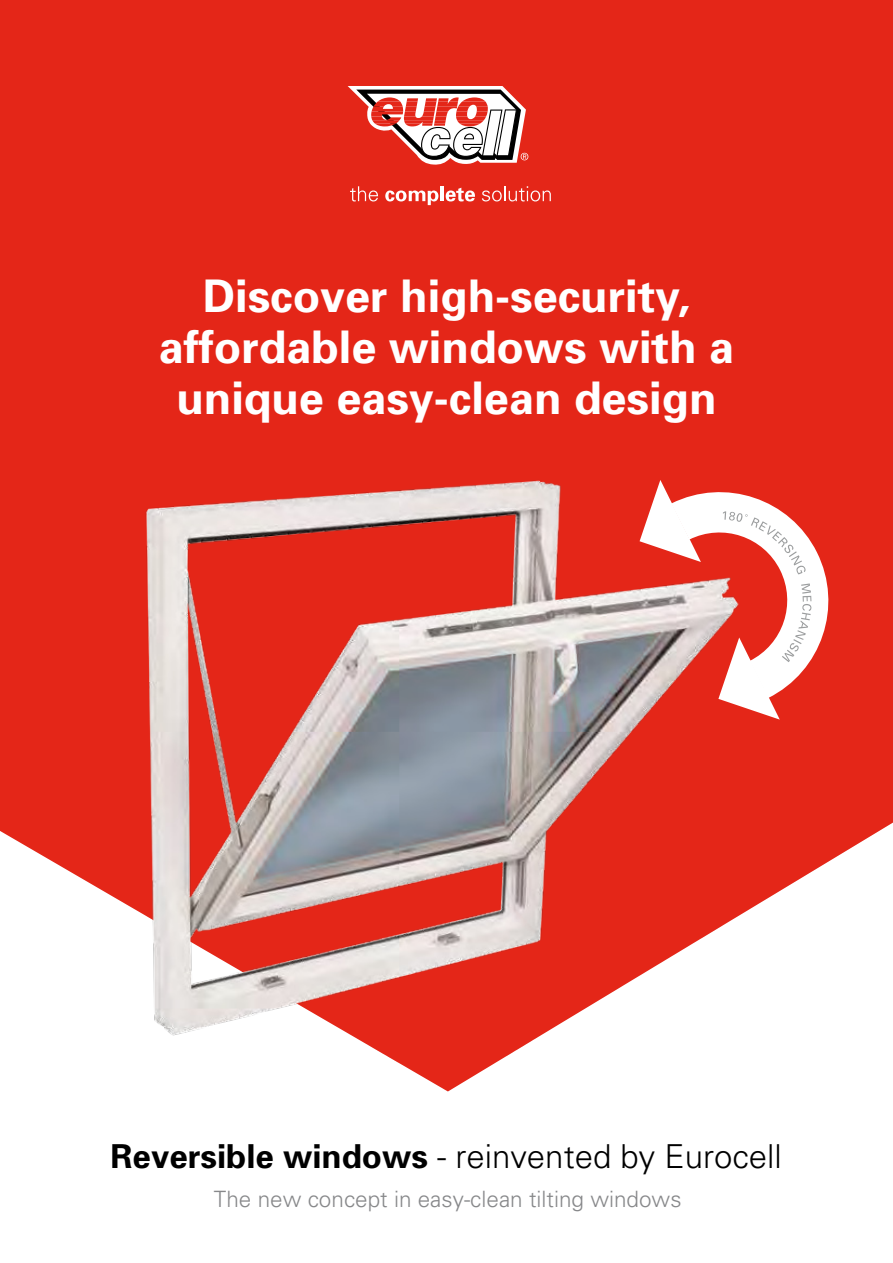
<style>
.page{position:relative;width:893px;height:1263px;background:#fff}
.page>*{position:absolute;margin:0;border:0;box-sizing:border-box;transform-origin:0 0}
.t1{font:700 45px/51px "Univers";color:#fff;text-align:center}
.t2{font:300 33px "Univers";color:#000}
.t3{font:300 22.5px "Univers";color:#87888a}
.s1{font-weight:700}
</style>
<div class="page">
<img style="left:0;top:0;width:893px;height:1091px">
<img style="left:123px;top:456px;width:637px;height:598px">
<svg style="left:640px;top:477px;width:204px;height:243px"></svg>
<svg style="left:348px;top:86px;width:180px;height:79px"></svg>
<svg style="left:350px;top:186px;width:28px;height:15px"></svg>
<svg style="left:385px;top:190px;width:53px;height:15px"></svg>
<hr style="left:440px;top:186px;width:4px;height:15px;background:#fff">
<svg style="left:446px;top:188px;width:29px;height:13px"></svg>
<svg style="left:482px;top:186px;width:69px;height:15px"></svg>
<p class="t1" style="left:159px;top:269px;width:577px">Discover high-security, affordable windows with a unique easy-clean design</p>
<p class="t2" style="left:111px;top:1136px;width:673px"><span class="s1">Reversible windows</span> - reinvented by Eurocell</p>
<p class="t3" style="left:214px;top:1186px;width:469px">The new concept in easy-clean tilting windows</p>
</div>
